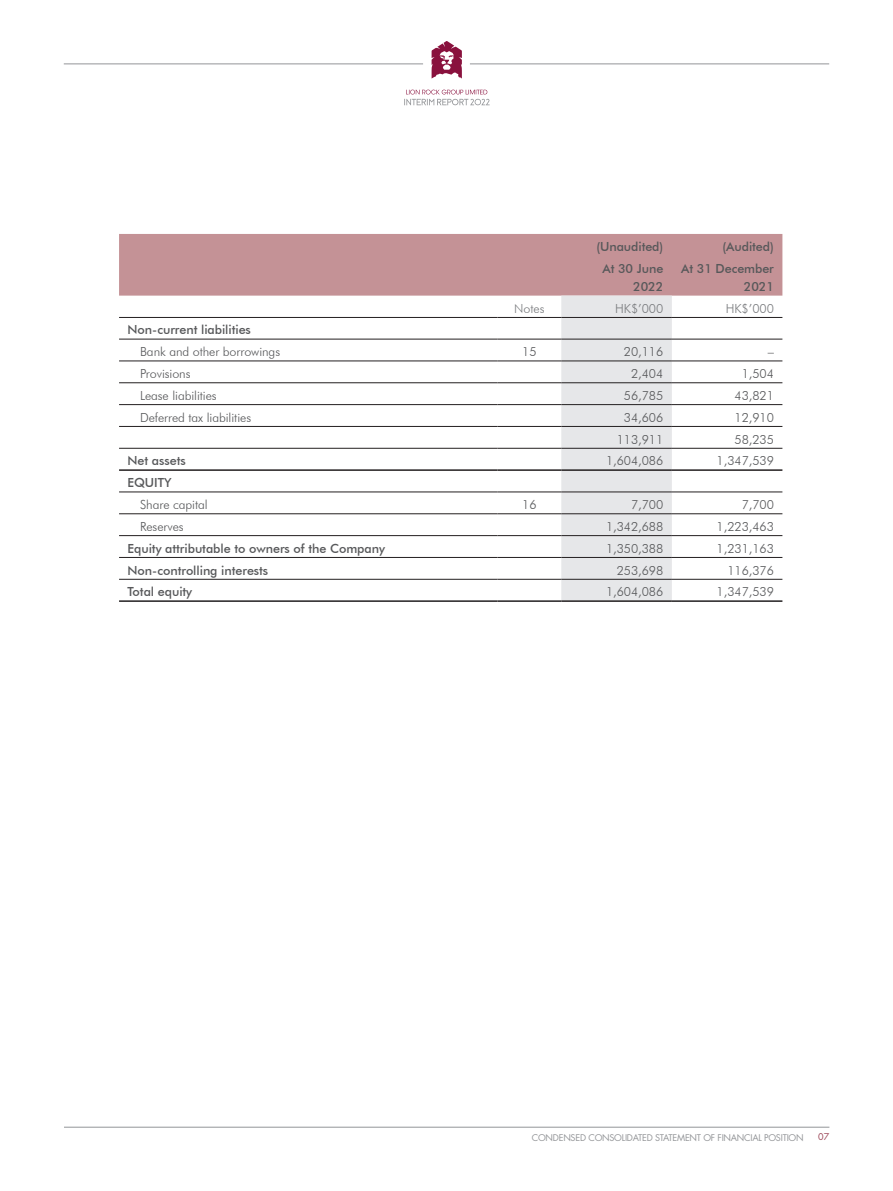
<style>
.page{position:relative;width:893px;height:1191px;background:#fff}
.page>*{position:absolute;margin:0;border:0;box-sizing:border-box;transform-origin:0 0}
.t1{font:300 12.6px "Futura BT";letter-spacing:-.005em;color:#57585a}
.t2{font:500 12.6px/18px "Futura BT";letter-spacing:-.005em;color:#57585a;text-align:right}
.t3{font:300 12.6px "Futura BT";letter-spacing:-.005em;color:#787a7d}
.t4{font:9px "Futura Std";letter-spacing:-.025em;color:#939598}
.t5{font:9px "Futura Std";color:#9a4254}
</style>
<div class="page">
<svg style="left:404px;top:90px;width:86px;height:15px"></svg>
<svg style="left:432px;top:41px;width:30px;height:38px"></svg>
<hr style="left:470px;top:63px;width:359px;height:1px;background:#939598">
<hr style="left:64px;top:63px;width:359px;height:1px;background:#939598">
<hr style="left:64px;top:1127px;width:765px;height:1px;background:#939598">
<svg style="left:119px;top:234px;width:663px;height:366px"></svg>
<hr style="left:119px;top:513px;width:378px;height:1px;background:#231f20">
<hr style="left:497px;top:513px;width:64px;height:1px;background:#231f20">
<hr style="left:561px;top:513px;width:111px;height:1px;background:#231f20">
<hr style="left:672px;top:513px;width:110px;height:1px;background:#231f20">
<hr style="left:119px;top:535px;width:378px;height:1px;background:#231f20">
<hr style="left:497px;top:535px;width:64px;height:1px;background:#231f20">
<hr style="left:561px;top:535px;width:111px;height:1px;background:#231f20">
<hr style="left:672px;top:535px;width:110px;height:1px;background:#231f20">
<hr style="left:119px;top:339px;width:378px;height:1px;background:#231f20">
<hr style="left:497px;top:339px;width:64px;height:1px;background:#231f20">
<hr style="left:561px;top:339px;width:111px;height:1px;background:#231f20">
<hr style="left:672px;top:339px;width:110px;height:1px;background:#231f20">
<hr style="left:119px;top:361px;width:378px;height:1px;background:#231f20">
<hr style="left:497px;top:361px;width:64px;height:1px;background:#231f20">
<hr style="left:561px;top:361px;width:111px;height:1px;background:#231f20">
<hr style="left:672px;top:361px;width:110px;height:1px;background:#231f20">
<hr style="left:119px;top:382px;width:378px;height:1px;background:#231f20">
<hr style="left:497px;top:382px;width:64px;height:1px;background:#231f20">
<hr style="left:561px;top:382px;width:111px;height:1px;background:#231f20">
<hr style="left:672px;top:382px;width:110px;height:1px;background:#231f20">
<hr style="left:119px;top:404px;width:378px;height:1px;background:#231f20">
<hr style="left:497px;top:404px;width:64px;height:1px;background:#231f20">
<hr style="left:561px;top:404px;width:111px;height:1px;background:#231f20">
<hr style="left:672px;top:404px;width:110px;height:1px;background:#231f20">
<hr style="left:119px;top:492px;width:378px;height:1px;background:#231f20">
<hr style="left:497px;top:492px;width:64px;height:1px;background:#231f20">
<hr style="left:561px;top:492px;width:111px;height:1px;background:#231f20">
<hr style="left:672px;top:492px;width:110px;height:1px;background:#231f20">
<hr style="left:119px;top:557px;width:378px;height:1px;background:#231f20">
<hr style="left:497px;top:557px;width:64px;height:1px;background:#231f20">
<hr style="left:561px;top:557px;width:111px;height:1px;background:#231f20">
<hr style="left:672px;top:557px;width:110px;height:1px;background:#231f20">
<hr style="left:119px;top:317px;width:378px;height:1px;background:#231f20">
<hr style="left:497px;top:317px;width:64px;height:1px;background:#231f20">
<hr style="left:561px;top:317px;width:111px;height:1px;background:#231f20">
<hr style="left:672px;top:317px;width:110px;height:1px;background:#231f20">
<hr style="left:119px;top:426px;width:378px;height:1px;background:#231f20">
<hr style="left:497px;top:426px;width:64px;height:1px;background:#231f20">
<hr style="left:561px;top:426px;width:111px;height:1px;background:#231f20">
<hr style="left:672px;top:426px;width:110px;height:1px;background:#231f20">
<hr style="left:119px;top:448px;width:378px;height:1px;background:#231f20">
<hr style="left:497px;top:448px;width:64px;height:1px;background:#231f20">
<hr style="left:561px;top:448px;width:111px;height:1px;background:#231f20">
<hr style="left:672px;top:448px;width:110px;height:1px;background:#231f20">
<hr style="left:119px;top:469px;width:378px;height:2px;background:#231f20">
<hr style="left:497px;top:469px;width:64px;height:2px;background:#231f20">
<hr style="left:561px;top:469px;width:111px;height:2px;background:#231f20">
<hr style="left:672px;top:469px;width:110px;height:2px;background:#231f20">
<hr style="left:119px;top:579px;width:378px;height:1px;background:#231f20">
<hr style="left:497px;top:579px;width:64px;height:1px;background:#231f20">
<hr style="left:561px;top:579px;width:111px;height:1px;background:#231f20">
<hr style="left:672px;top:579px;width:110px;height:1px;background:#231f20">
<hr style="left:119px;top:600px;width:378px;height:2px;background:#231f20">
<hr style="left:497px;top:600px;width:64px;height:2px;background:#231f20">
<hr style="left:561px;top:600px;width:111px;height:2px;background:#231f20">
<hr style="left:672px;top:600px;width:110px;height:2px;background:#231f20">
<p class="t2" style="left:596px;top:237px;width:69px">(Unaudited)</p>
<p class="t2" style="left:722px;top:237px;width:53px">(Audited)</p>
<p class="t2" style="left:602px;top:259px;width:62px">At 30 June<br>2022</p>
<p class="t2" style="left:681px;top:259px;width:94px">At 31 December<br>2021</p>
<p class="t3" style="left:514px;top:300px;width:32px">Notes</p>
<p class="t3" style="left:615px;top:300px;width:50px">HK$’000</p>
<p class="t3" style="left:726px;top:300px;width:50px">HK$’000</p>
<p class="t2" style="left:128px;top:321px;width:125px">Non-current liabilities</p>
<p class="t1" style="left:140px;top:344px;width:142px">Bank and other borrowings</p>
<p class="t1" style="left:522px;top:344px;width:16px">15</p>
<p class="t1" style="left:624px;top:344px;width:41px">20,116</p>
<p class="t1" style="left:768px;top:344px;width:8px">–</p>
<p class="t1" style="left:140px;top:366px;width:52px">Provisions</p>
<p class="t1" style="left:631px;top:366px;width:34px">2,404</p>
<p class="t1" style="left:742px;top:366px;width:34px">1,504</p>
<p class="t1" style="left:140px;top:388px;width:78px">Lease liabilities</p>
<p class="t1" style="left:624px;top:388px;width:41px">56,785</p>
<p class="t1" style="left:734px;top:388px;width:41px">43,821</p>
<p class="t1" style="left:140px;top:409px;width:112px">Deferred tax liabilities</p>
<p class="t1" style="left:624px;top:409px;width:41px">34,606</p>
<p class="t1" style="left:734px;top:409px;width:41px">12,910</p>
<p class="t1" style="left:617px;top:431px;width:48px">113,911</p>
<p class="t1" style="left:734px;top:431px;width:41px">58,235</p>
<p class="t2" style="left:128px;top:452px;width:60px">Net assets</p>
<p class="t1" style="left:606px;top:453px;width:59px">1,604,086</p>
<p class="t1" style="left:717px;top:453px;width:59px">1,347,539</p>
<p class="t2" style="left:128px;top:473px;width:45px">EQUITY</p>
<p class="t1" style="left:140px;top:497px;width:69px">Share capital</p>
<p class="t1" style="left:522px;top:497px;width:16px">16</p>
<p class="t1" style="left:631px;top:497px;width:34px">7,700</p>
<p class="t1" style="left:742px;top:497px;width:34px">7,700</p>
<p class="t1" style="left:140px;top:519px;width:45px">Reserves</p>
<p class="t1" style="left:606px;top:519px;width:59px">1,342,688</p>
<p class="t1" style="left:717px;top:519px;width:59px">1,223,463</p>
<p class="t2" style="left:128px;top:539px;width:259px">Equity attributable to owners of the Company</p>
<p class="t1" style="left:606px;top:540px;width:59px">1,350,388</p>
<p class="t1" style="left:717px;top:540px;width:59px">1,231,163</p>
<p class="t2" style="left:128px;top:561px;width:142px">Non-controlling interests</p>
<p class="t1" style="left:617px;top:562px;width:48px">253,698</p>
<p class="t1" style="left:727px;top:562px;width:48px">116,376</p>
<p class="t2" style="left:128px;top:583px;width:66px">Total equity</p>
<p class="t1" style="left:606px;top:584px;width:59px">1,604,086</p>
<p class="t1" style="left:717px;top:584px;width:59px">1,347,539</p>
<p class="t4" style="left:532px;top:1131px;width:273px">CONDENSED CONSOLIDATED STATEMENT OF FINANCIAL POSITION</p>
<p class="t5" style="left:818px;top:1131px;width:13px">07</p>
</div>
